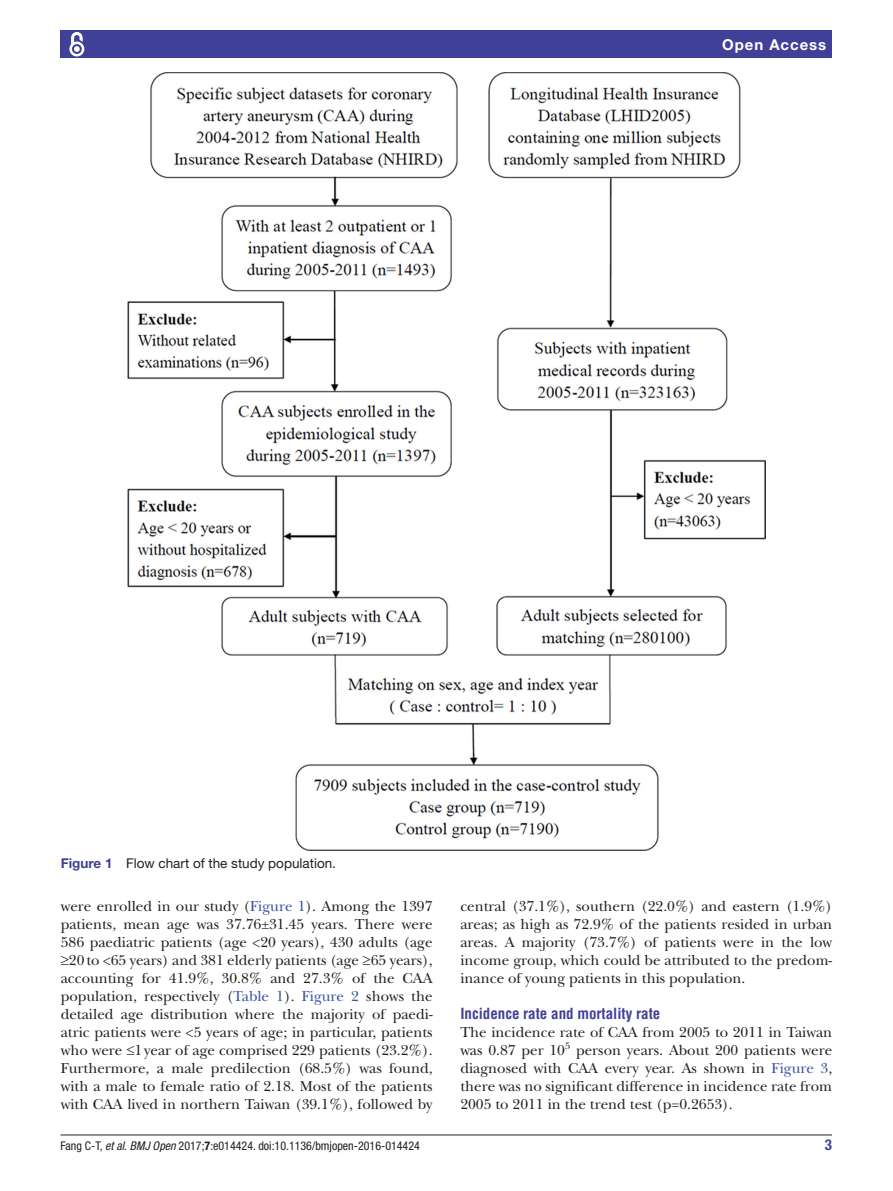
<style>
.page{position:relative;width:893px;height:1191px;background:#fff}
.page>*{position:absolute;margin:0;border:0;box-sizing:border-box;transform-origin:0 0}
.t1{font:15px/18px "New Baskerville";color:#231f20;text-align:justify}
.t2{font:700 condensed 15px "Helvetica LT Std";color:#414099}
.t3{font:700 15px "Helvetica Neue LT Std";letter-spacing:.065em;color:#fff}
.t4{font:700 condensed 15px "Helvetica Neue LT Std";color:#414099}
.t5{font:13.5px "Helvetica Neue LT Std";color:#231f20}
.t6{font:condensed 12px "Helvetica Neue LT Std";color:#231f20}
.s1{font-weight:700;color:#414099}
.s2{color:#3853a3}
.s3{font-style:italic}
.s4{font-weight:700}
</style>
<div class="page">
<hr style="left:61px;top:1134px;width:771px;height:1px;background:#231f20">
<div style="left:61px;top:31px;width:771px;height:27px;background:#414099"></div>
<svg style="left:69px;top:32px;width:16px;height:25px"></svg>
<img style="left:127px;top:73px;width:638px;height:777px">
<p class="t3" style="left:722px;top:35px;width:106px">Open Access</p>
<p class="t5" style="left:61px;top:855px;width:277px"><span class="s1">Figure 1</span> Flow chart of the study population.</p>
<p class="t1" style="left:61px;top:897px;width:373px">were enrolled in our study (<span class="s2">Figure 1</span>). Among the 1397 patients, mean age was 37.76±31.45 years. There were 586 paediatric patients (age &lt;20 years), 430 adults (age ≥20to &lt;65 years) and 381 elderly patients (age ≥65 years), accounting for 41.9%, 30.8% and 27.3% of the CAA population, respectively (<span class="s2">Table 1</span>). <span class="s2">Figure 2</span> shows the detailed age distribution where the majority of paedi&shy;atric patients were &lt;5 years of age; in particular, patients who were ≤1year of age comprised 229 patients (23.2%).<br>Furthermore, a male predilection (68.5%) was found, with a male to female ratio of 2.18. Most of the patients with CAA lived in northern Taiwan (39.1%), followed by</p>
<p class="t1" style="left:460px;top:897px;width:373px">central (37.1%), southern (22.0%) and eastern (1.9%) areas; as high as 72.9% of the patients resided in urban areas. A majority (73.7%) of patients were in the low income group, which could be attributed to the predom&shy;inance of young patients in this population.</p>
<p class="t2" style="left:460px;top:1004px;width:201px">Incidence rate and mortality rate</p>
<p class="t1" style="left:460px;top:1023px;width:373px">The incidence rate of CAA from 2005 to 2011 in Taiwan was 0.87 per 10<sup>5</sup> person years. About 200 patients were diagnosed with CAA every year. As shown in <span class="s2">Figure 3</span>, there was no significant difference in incidence rate from 2005 to 2011 in the trend test (p=0.2653).</p>
<p class="t6" style="left:61px;top:1138px;width:361px">Fang C-T, <span class="s3">et al</span>. <span class="s3">BMJ Open</span> 2017;<span class="s4">7</span>:e014424. doi:10.1136/bmjopen-2016-014424</p>
<p class="t4" style="left:825px;top:1135px;width:9px">3</p>
</div>
